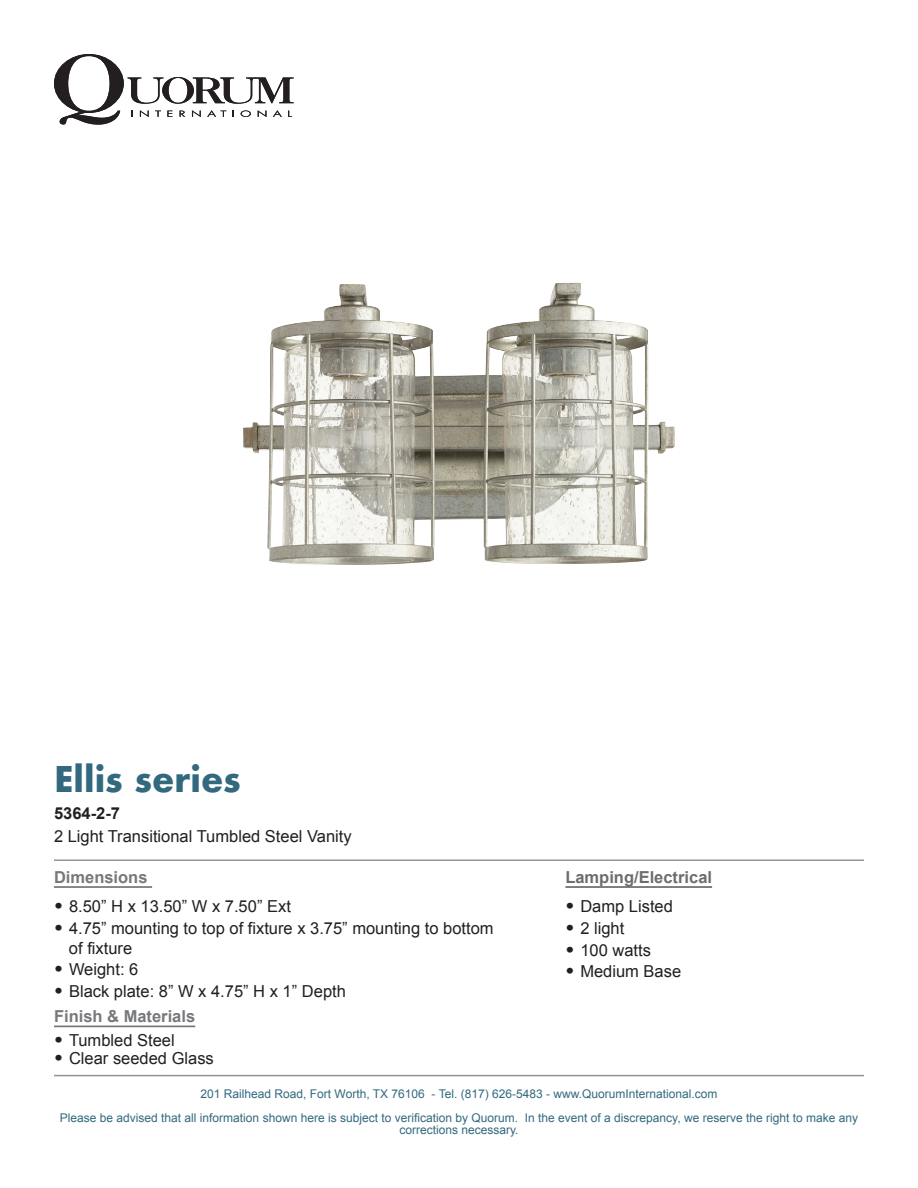
<style>
.page{position:relative;width:918px;height:1188px;background:#fff}
.page>*{position:absolute;margin:0;border:0;box-sizing:border-box;transform-origin:0 0}
.t1{font:700 34.5px "Futura";color:#32697f}
.t2{font:16.5px/19.8px "Arial";color:#231f20}
.t3{font:700 16.5px "Arial";color:#76787b}
.t4{font:700 16.5px "Arial";color:#6c6d70}
.t5{font:700 16.5px "Arial";color:#231f20}
.t6{font:12px/24px "Arial";color:#32697f;text-align:center}
.s1{font-family:"Gotham";font-weight:900;font-size:18px}
</style>
<div class="page">
<svg style="left:54px;top:54px;width:240px;height:71px"></svg>
<hr style="left:54px;top:1075px;width:810px;height:1px;background:#939598">
<hr style="left:54px;top:860px;width:810px;height:1px;background:#939598">
<hr style="left:54px;top:886px;width:98px;height:2px;background:#76787b">
<hr style="left:54px;top:1026px;width:141px;height:1px;background:#76787b">
<hr style="left:565px;top:886px;width:147px;height:2px;background:#6c6d70">
<img style="left:243px;top:283px;width:432px;height:282px">
<p class="t1" style="left:54px;top:754px;width:188px">Ellis series</p>
<p class="t2" style="left:54px;top:827px;width:299px">2 Light Transitional Tumbled Steel Vanity</p>
<p class="t5" style="left:54px;top:803px;width:68px">5364-2-7</p>
<p class="t3" style="left:54px;top:866px;width:95px">Dimensions</p>
<p class="t2" style="left:54px;top:897px;width:238px"><span class="s1">•</span> 8.50” H x 13.50” W x 7.50” Ext</p>
<p class="t2" style="left:69px;top:919px;width:426px;text-indent:-15px"><span class="s1">•</span> 4.75” mounting to top of fixture x 3.75” mounting to bottom of fixture</p>
<p class="t2" style="left:54px;top:960px;width:86px"><span class="s1">•</span> Weight: 6</p>
<p class="t2" style="left:54px;top:982px;width:293px"><span class="s1">•</span> Black plate: 8” W x 4.75” H x 1” Depth</p>
<p class="t3" style="left:54px;top:1005px;width:143px">Finish &amp; Materials</p>
<p class="t2" style="left:54px;top:1030px;width:122px"><span class="s1">•</span> Tumbled Steel</p>
<p class="t2" style="left:54px;top:1049px;width:161px"><span class="s1">•</span> Clear seeded Glass</p>
<p class="t4" style="left:565px;top:866px;width:148px">Lamping/Electrical</p>
<p class="t2" style="left:565px;top:897px;width:109px"><span class="s1">•</span> Damp Listed</p>
<p class="t2" style="left:565px;top:919px;width:61px"><span class="s1">•</span> 2 light</p>
<p class="t2" style="left:565px;top:940px;width:87px"><span class="s1">•</span> 100 watts</p>
<p class="t2" style="left:565px;top:962px;width:117px"><span class="s1">•</span> Medium Base</p>
<p class="t6" style="left:60px;top:1082px;width:800px">201 Railhead Road, Fort Worth, TX 76106 - Tel. (817) 626-5483 - www.QuorumInternational.com<br>Please be advised that all information shown here is subject to verification by Quorum. In the event of a discrepancy, we reserve the right to make any</p>
<p class="t6" style="left:399px;top:1118px;width:121px">corrections necessary.</p>
</div>
